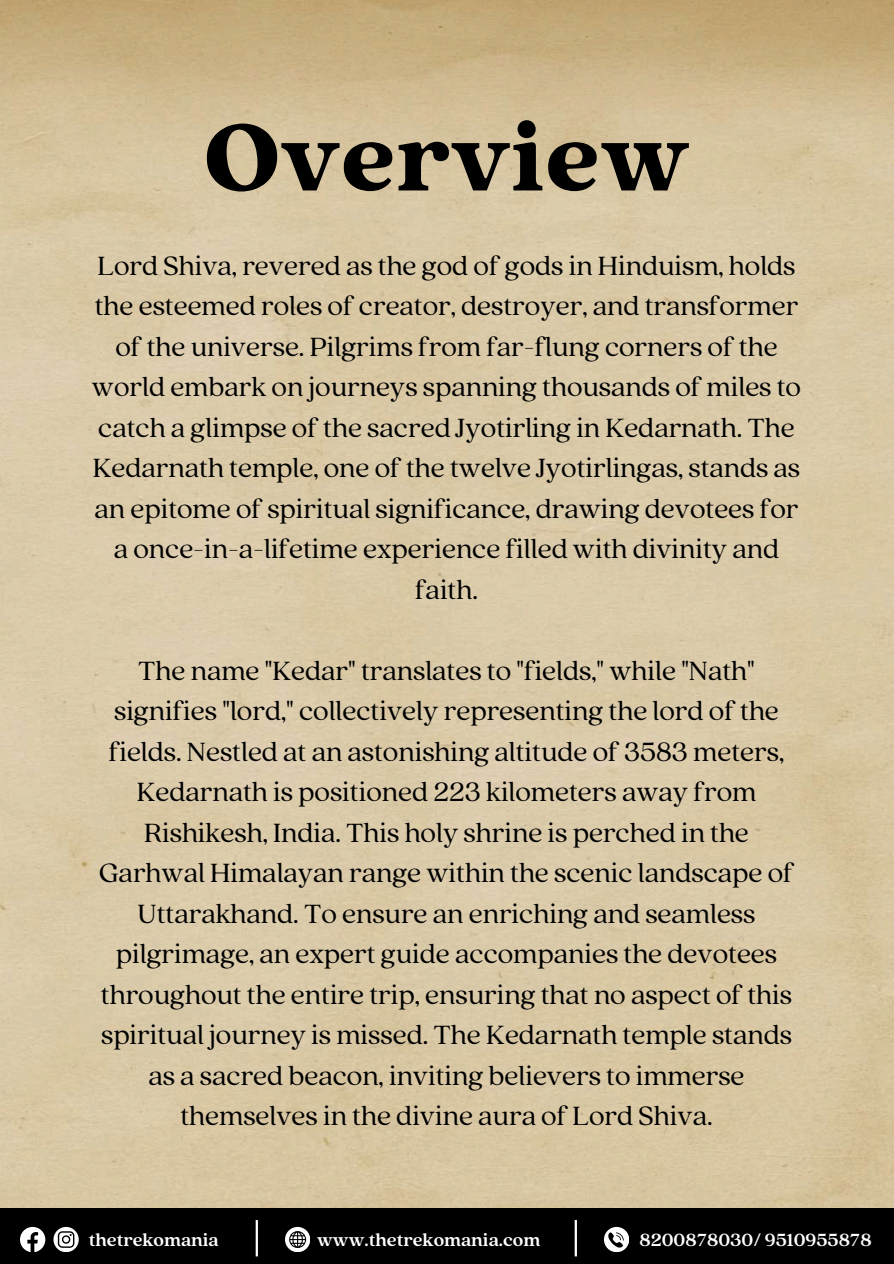
<style>
.page{position:relative;width:894px;height:1264px;background:#fff}
.page>*{position:absolute;margin:0;border:0;box-sizing:border-box;transform-origin:0 0}
.t1{font:900 105px "Quincy CF";color:#000}
.t2{font:29.4px/40.5px "Quincy CF";color:#000;text-align:center}
.t3{font:700 19.5px "Quincy CF";color:#fff}
</style>
<div class="page">
<img style="left:0;top:0;width:893px;height:1208px">
<div style="left:0;top:1208px;width:893px;height:55px;background:#000"></div>
<svg style="left:604px;top:1226px;width:24px;height:25px"></svg>
<svg style="left:53px;top:1226px;width:25px;height:25px"></svg>
<svg style="left:20px;top:1226px;width:25px;height:25px"></svg>
<hr style="left:255px;top:1219px;width:3px;height:37px;background:#fff">
<hr style="left:574px;top:1219px;width:2px;height:37px;background:#fff">
<svg style="left:285px;top:1226px;width:25px;height:25px"></svg>
<h1 class="t1" style="left:204px;top:89px;width:487px">Overview</h1>
<p class="t2" style="left:92px;top:243px;width:710px">Lord Shiva, revered as the god of gods in Hinduism, holds the esteemed roles of creator, destroyer, and transformer of the universe. Pilgrims from far-flung corners of the world embark on journeys spanning thousands of miles to catch a glimpse of the sacred Jyotirling in Kedarnath. The Kedarnath temple, one of the twelve Jyotirlingas, stands as an epitome of spiritual significance, drawing devotees for a once-in-a-lifetime experience filled with divinity and faith.</p>
<p class="t2" style="left:99px;top:648px;width:696px">The name "Kedar" translates to "fields," while "Nath" signifies "lord," collectively representing the lord of the fields. Nestled at an astonishing altitude of 3583 meters, Kedarnath is positioned 223 kilometers away from Rishikesh, India. This holy shrine is perched in the Garhwal Himalayan range within the scenic landscape of Uttarakhand. To ensure an enriching and seamless pilgrimage, an expert guide accompanies the devotees throughout the entire trip, ensuring that no aspect of this spiritual journey is missed. The Kedarnath temple stands as a sacred beacon, inviting believers to immerse themselves in the divine aura of Lord Shiva.</p>
<p class="t3" style="left:89px;top:1227px;width:131px">thetrekomania</p>
<p class="t3" style="left:317px;top:1227px;width:224px">www.thetrekomania.com</p>
<p class="t3" style="left:639px;top:1227px;width:234px">8200878030/ 9510955878</p>
</div>
